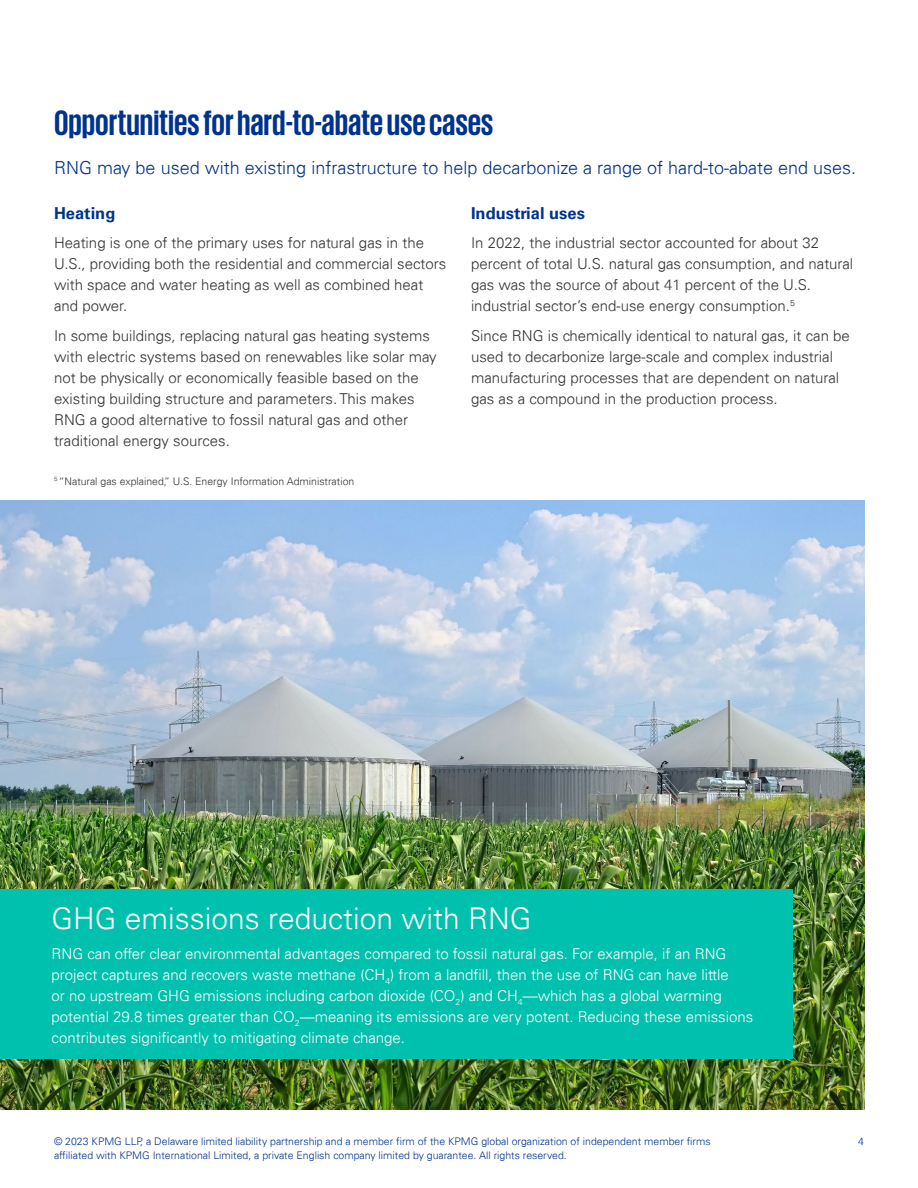
<style>
.page{position:relative;width:918px;height:1188px;background:#fff}
.page>*{position:absolute;margin:0;border:0;box-sizing:border-box;transform-origin:0 0}
.t1{font:700 36px "KPMG";color:#00338d}
.t2{font:300 30px "Univers 45";color:#fff}
.t3{font:300 18px "Univers 45";color:#00338d}
.t4{font:700 16.5px "Univers 65";color:#00338d}
.t5{font:300 15px/21px "Univers 45";color:#333}
.t6{font:300 15px/21px "Univers 45";color:#fff}
.t7{font:300 10.5px "Univers 45";color:#00338d}
.t8{font:300 10.5px "Univers 45";color:#333}
</style>
<div class="page">
<img style="left:0;top:501px;width:865px;height:609px">
<div style="left:0;top:890px;width:793px;height:169px;background:#00c0ae"></div>
<h1 class="t1" style="left:54px;top:104px;width:441px">Opportunities for hard-to-abate use cases</h1>
<p class="t3" style="left:54px;top:157px;width:804px">RNG may be used with existing infrastructure to help decarbonize a range of hard-to-abate end uses.</p>
<p class="t4" style="left:54px;top:203px;width:63px">Heating</p>
<p class="t5" style="left:54px;top:233px;width:394px">Heating is one of the primary uses for natural gas in the U.S., providing both the residential and commercial sectors with space and water heating as well as combined heat and power.</p>
<p class="t5" style="left:54px;top:325px;width:384px">In some buildings, replacing natural gas heating systems with electric systems based on renewables like solar may not be physically or economically feasible based on the existing building structure and parameters. This makes RNG a good alternative to fossil natural gas and other traditional energy sources.</p>
<p class="t4" style="left:471px;top:203px;width:115px">Industrial uses</p>
<p class="t5" style="left:471px;top:233px;width:384px">In 2022, the industrial sector accounted for about 32 percent of total U.S. natural gas consumption, and natural gas was the source of about 41 percent of the U.S. industrial sector’s end-use energy consumption.<sup>5</sup></p>
<p class="t5" style="left:471px;top:325px;width:380px">Since RNG is chemically identical to natural gas, it can be used to decarbonize large-scale and complex industrial manufacturing processes that are dependent on natural gas as a compound in the production process.</p>
<p class="t8" style="left:54px;top:474px;width:302px"><sup>5</sup> “Natural gas explained,” U.S. Energy Information Administration</p>
<h2 class="t2" style="left:52px;top:900px;width:482px">GHG emissions reduction with RNG</h2>
<p class="t6" style="left:52px;top:943px;width:703px">RNG can offer clear environmental advantages compared to fossil natural gas. For example, if an RNG project captures and recovers waste methane (CH<sub>4</sub>) from a landfill, then the use of RNG can have little<br>or no upstream GHG emissions including carbon dioxide (CO<sub>2</sub>) and CH<sub>4</sub>—which has a global warming potential 29.8 times greater than CO<sub>2</sub>—meaning its emissions are very potent. Reducing these emissions contributes significantly to mitigating climate change.</p>
<p class="t7" style="left:54px;top:1135px;width:658px">© 2023 KPMG LLP, a Delaware limited liability partnership and a member firm of the KPMG global organization of independent member firms</p>
<p class="t7" style="left:858px;top:1135px;width:7px">4</p>
<p class="t7" style="left:54px;top:1149px;width:514px">affiliated with KPMG International Limited, a private English company limited by guarantee. All rights reserved.</p>
</div>
